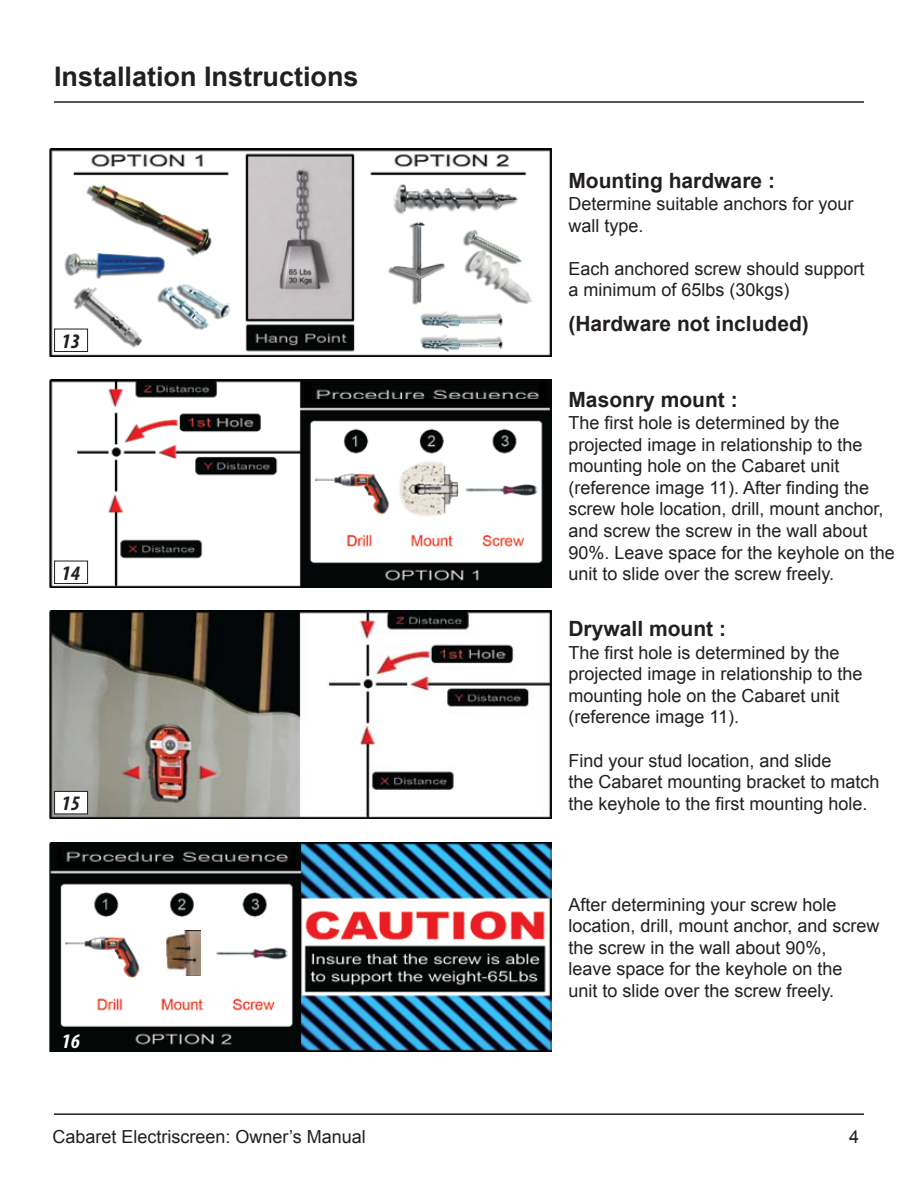
<style>
.page{position:relative;width:918px;height:1188px;background:#fff}
.page>*{position:absolute;margin:0;border:0;box-sizing:border-box;transform-origin:0 0}
.t1{font:700 27px "Arial";color:#231f20}
.t2{font:700 21px "Arial";color:#231f20}
.t3{font:italic 700 condensed 20.7px "Myriad Pro";color:#231f20;scale:1.05 1}
.t4{font:italic 700 condensed 20.7px "Myriad Pro";color:#fff;scale:1.05 1}
.t5{font:18px/21.6px "Arial";color:#231f20}
</style>
<div class="page">
<hr style="left:54px;top:101px;width:810px;height:2px;background:#231f20">
<hr style="left:54px;top:1113px;width:810px;height:2px;background:#231f20">
<img style="left:50px;top:148px;width:501px;height:209px">
<div style="left:54px;top:329px;width:34px;height:23px;background:#fff;border:1px solid #231f20"></div>
<img style="left:50px;top:380px;width:502px;height:208px">
<div style="left:54px;top:561px;width:34px;height:23px;background:#fff;border:1px solid #231f20"></div>
<img style="left:50px;top:610px;width:501px;height:208px">
<div style="left:54px;top:791px;width:34px;height:23px;background:#fff;border:1px solid #231f20"></div>
<img style="left:50px;top:843px;width:502px;height:208px">
<div style="left:147px;top:921px;width:64px;height:65px;background:#fff"></div>
<img style="left:166px;top:930px;width:35px;height:46px">
<div style="left:306px;top:384px;width:239px;height:19px;background:#040707"></div>
<img style="left:316px;top:389px;width:223px;height:10px">
<img style="left:62px;top:848px;width:229px;height:15px">
<div style="left:307px;top:400px;width:237px;height:5px;background:#000"></div>
<div style="left:539px;top:382px;width:8px;height:23px;background:#000"></div>
<div style="left:304px;top:382px;width:8px;height:23px;background:#000"></div>
<div style="left:57px;top:863px;width:239px;height:5px;background:#000"></div>
<div style="left:57px;top:847px;width:5px;height:18px;background:#000"></div>
<div style="left:291px;top:847px;width:5px;height:18px;background:#000"></div>
<p class="t1" style="left:54px;top:58px;width:306px">Installation Instructions</p>
<p class="t3" style="left:61px;top:328px;width:19px">13</p>
<p class="t3" style="left:61px;top:560px;width:19px">14</p>
<p class="t3" style="left:61px;top:790px;width:19px">15</p>
<p class="t4" style="left:61px;top:1028px;width:19px">16</p>
<p class="t2" style="left:568px;top:166px;width:208px">Mounting hardware :</p>
<p class="t5" style="left:568px;top:193px;width:287px">Determine suitable anchors for your wall type.</p>
<p class="t5" style="left:568px;top:258px;width:298px">Each anchored screw should support a minimum of 65lbs (30kgs)</p>
<p class="t2" style="left:568px;top:310px;width:242px">(Hardware not included)</p>
<p class="t2" style="left:568px;top:385px;width:171px">Masonry mount :</p>
<p class="t5" style="left:568px;top:412px;width:328px">The first hole is determined by the projected image in relationship to the mounting hole on the Cabaret unit (reference image 11). After finding the screw hole location, drill, mount anchor, and screw the screw in the wall about 90%. Leave space for the keyhole on the unit to slide over the screw freely.</p>
<p class="t2" style="left:568px;top:615px;width:159px">Drywall mount :</p>
<p class="t5" style="left:568px;top:642px;width:296px">The first hole is determined by the projected image in relationship to the mounting hole on the Cabaret unit (reference image 11).</p>
<p class="t5" style="left:568px;top:750px;width:313px">Find your stud location, and slide<br>the Cabaret mounting bracket to match the keyhole to the first mounting hole.</p>
<p class="t5" style="left:568px;top:894px;width:313px">After determining your screw hole location, drill, mount anchor, and screw the screw in the wall about 90%,<br>leave space for the keyhole on the<br>unit to slide over the screw freely.</p>
<p class="t5" style="left:52px;top:1126px;width:315px">Cabaret Electriscreen: Owner’s Manual</p>
<p class="t5" style="left:849px;top:1126px;width:12px">4</p>
</div>
